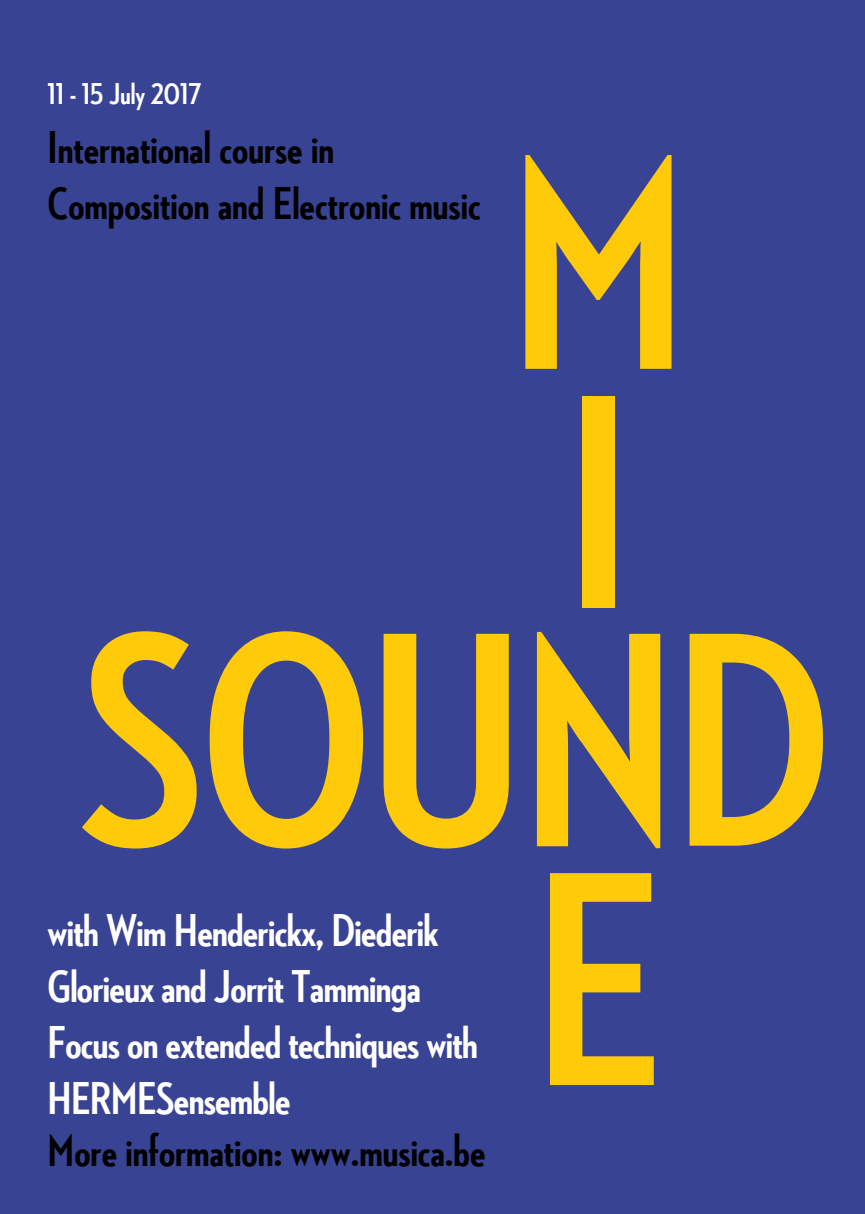
<style>
.page{position:relative;width:865px;height:1214px;background:#fff}
.page>*{position:absolute;margin:0;border:0;box-sizing:border-box;transform-origin:0 0}
.t1{font:700 311.4px/238.6px "Neutraface 2 Condensed";letter-spacing:-.015em;color:#feca0a}
.t2{font:700 46.6px/55.8px "Neutraface 2 Condensed";letter-spacing:-.015em;color:#fff}
.t3{font:700 46.6px/55.8px "Neutraface 2 Condensed";color:#000001}
.t4{font:700 30.4px "Neutraface 2 Condensed";color:#fff}
</style>
<div class="page">
<div style="left:1px;top:0;width:864px;height:1213px;background:#384393"></div>
<p class="t4" style="left:47px;top:77px;width:155px">11 - 15 July 2017</p>
<p class="t3" style="left:47px;top:119px;width:435px">International course in<br>Composition and Electronic music</p>
<h1 class="t1" style="left:508px;top:144px;width:181px">M<br>I</h1>
<h1 class="t1" style="left:80px;top:621px;width:752px">SOUND</h1>
<p class="t2" style="left:47px;top:902px;width:432px">with Wim Henderickx, Diederik<br>Glorieux and Jorrit Tamminga<br>Focus on extended techniques with<br>HERMESensemble</p>
<p class="t3" style="left:47px;top:1122px;width:439px">More information: www.musica.be</p>
<h1 class="t1" style="left:533px;top:860px;width:132px">E</h1>
</div>
